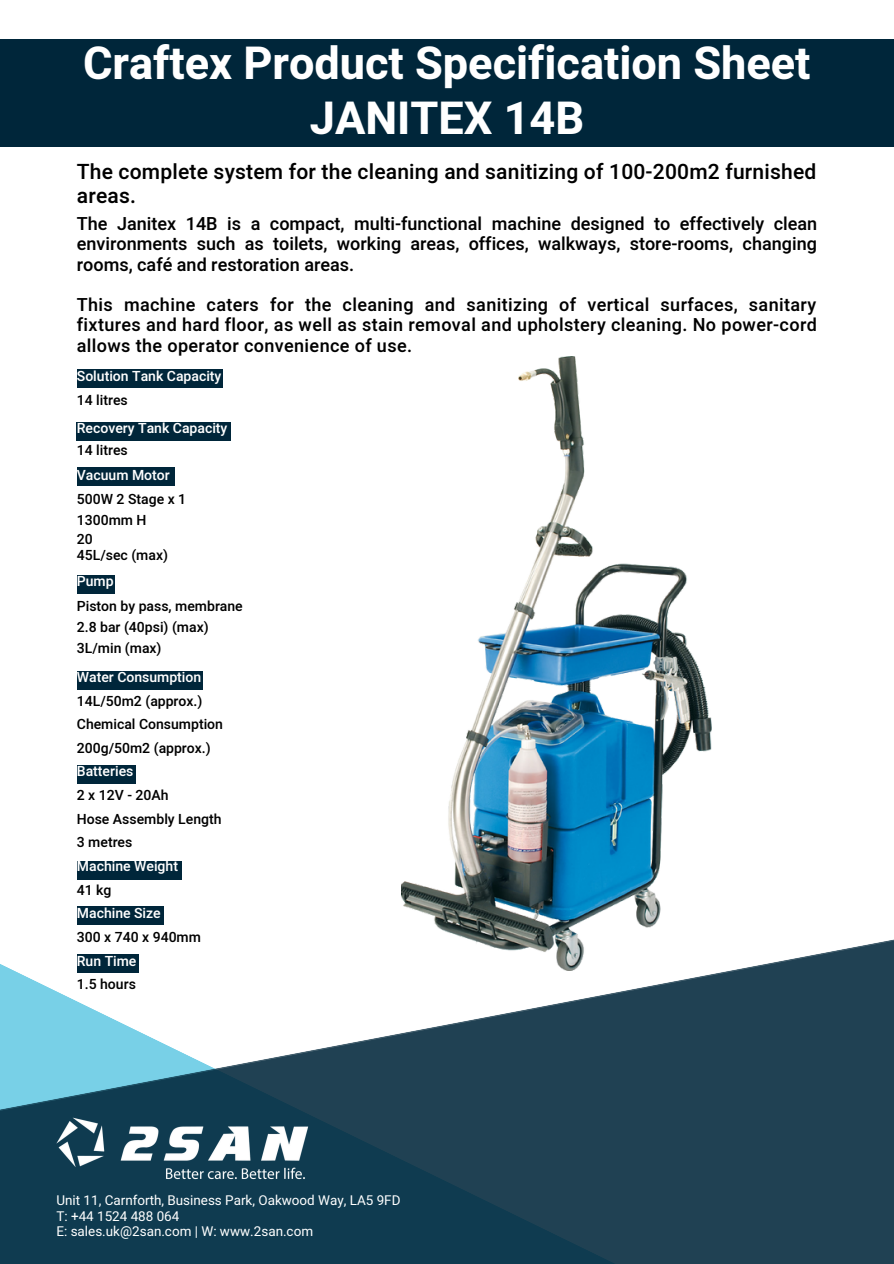
<style>
.page{position:relative;width:894px;height:1264px;background:#fff}
.page>*{position:absolute;margin:0;border:0;box-sizing:border-box;transform-origin:0 0}
.t1{font:700 45px/54px "Heebo";color:#fff;text-align:center}
.t2{font:500 21px/23.7px "Heebo";letter-spacing:.01em;color:#000}
.t3{font:500 18px/20.2px "Heebo";letter-spacing:.01em;color:#000;text-align:justify}
.t4{font:500 13.95px "Heebo";color:#000}
.t5{font:500 13.95px "Heebo";color:#fff}
.t6{font:13.5px "Heebo";color:#fff}
</style>
<div class="page">
<div style="left:0;top:39px;width:893px;height:108px;background:#00263a"></div>
<svg style="left:0;top:924px;width:893px;height:339px;fill:#204153"></svg>
<img style="left:56px;top:1117px;width:253px;height:62px">
<img style="left:401px;top:356px;width:310px;height:614px">
<div style="left:77px;top:369px;width:145px;height:18px;background:#00263a"></div>
<div style="left:77px;top:422px;width:153px;height:18px;background:#00263a"></div>
<div style="left:77px;top:467px;width:97px;height:19px;background:#00263a"></div>
<div style="left:77px;top:575px;width:37px;height:18px;background:#00263a"></div>
<div style="left:77px;top:671px;width:125px;height:18px;background:#00263a"></div>
<div style="left:77px;top:765px;width:58px;height:18px;background:#00263a"></div>
<div style="left:77px;top:860px;width:104px;height:19px;background:#00263a"></div>
<div style="left:77px;top:906px;width:87px;height:18px;background:#00263a"></div>
<div style="left:77px;top:954px;width:61px;height:19px;background:#00263a"></div>
<p class="t1" style="left:83px;top:38px;width:728px">Craftex Product Specification Sheet<br>JANITEX 14B</p>
<p class="t2" style="left:77px;top:160px;width:740px">The complete system for the cleaning and sanitizing of 100-200m2 furnished areas.</p>
<p class="t3" style="left:77px;top:214px;width:741px">The Janitex 14B is a compact, multi-functional machine designed to effectively clean environments such as toilets, working areas, offices, walkways, store-rooms, changing rooms, café and restoration areas.</p>
<p class="t3" style="left:77px;top:295px;width:741px">This machine caters for the cleaning and sanitizing of vertical surfaces, sanitary fixtures and hard floor, as well as stain removal and upholstery cleaning. No power-cord allows the operator convenience of use.</p>
<p class="t5" style="left:77px;top:366px;width:146px">Solution Tank Capacity</p>
<p class="t4" style="left:77px;top:390px;width:52px">14 litres</p>
<p class="t5" style="left:77px;top:418px;width:152px">Recovery Tank Capacity</p>
<p class="t4" style="left:77px;top:441px;width:52px">14 litres</p>
<p class="t5" style="left:77px;top:465px;width:94px">Vacuum Motor</p>
<p class="t4" style="left:77px;top:489px;width:111px">500W 2 Stage x 1</p>
<p class="t4" style="left:77px;top:510px;width:71px">1300mm H</p>
<p class="t4" style="left:77px;top:530px;width:17px">20</p>
<p class="t4" style="left:77px;top:545px;width:93px">45L/sec (max)</p>
<p class="t5" style="left:77px;top:571px;width:38px">Pump</p>
<p class="t4" style="left:77px;top:596px;width:167px">Piston by pass, membrane</p>
<p class="t4" style="left:77px;top:617px;width:133px">2.8 bar (40psi) (max)</p>
<p class="t4" style="left:77px;top:638px;width:86px">3L/min (max)</p>
<p class="t5" style="left:77px;top:667px;width:126px">Water Consumption</p>
<p class="t4" style="left:77px;top:691px;width:127px">14L/50m2 (approx.)</p>
<p class="t4" style="left:77px;top:714px;width:148px">Chemical Consumption</p>
<p class="t4" style="left:77px;top:738px;width:135px">200g/50m2 (approx.)</p>
<p class="t5" style="left:77px;top:762px;width:58px">Batteries</p>
<p class="t4" style="left:77px;top:785px;width:93px">2 x 12V - 20Ah</p>
<p class="t4" style="left:77px;top:809px;width:146px">Hose Assembly Length</p>
<p class="t4" style="left:77px;top:832px;width:57px">3 metres</p>
<p class="t5" style="left:77px;top:856px;width:103px">Machine Weight</p>
<p class="t4" style="left:77px;top:880px;width:36px">41 kg</p>
<p class="t5" style="left:77px;top:903px;width:85px">Machine Size</p>
<p class="t4" style="left:77px;top:927px;width:126px">300 x 740 x 940mm</p>
<p class="t5" style="left:77px;top:951px;width:61px">Run Time</p>
<p class="t4" style="left:77px;top:974px;width:61px">1.5 hours</p>
<p class="t6" style="left:56px;top:1190px;width:345px">Unit 11, Carnforth, Business Park, Oakwood Way, LA5 9FD</p>
<p class="t6" style="left:56px;top:1206px;width:124px">T: +44 1524 488 064</p>
<p class="t6" style="left:56px;top:1221px;width:258px">E: sales.uk@2san.com | W: www.2san.com</p>
</div>
